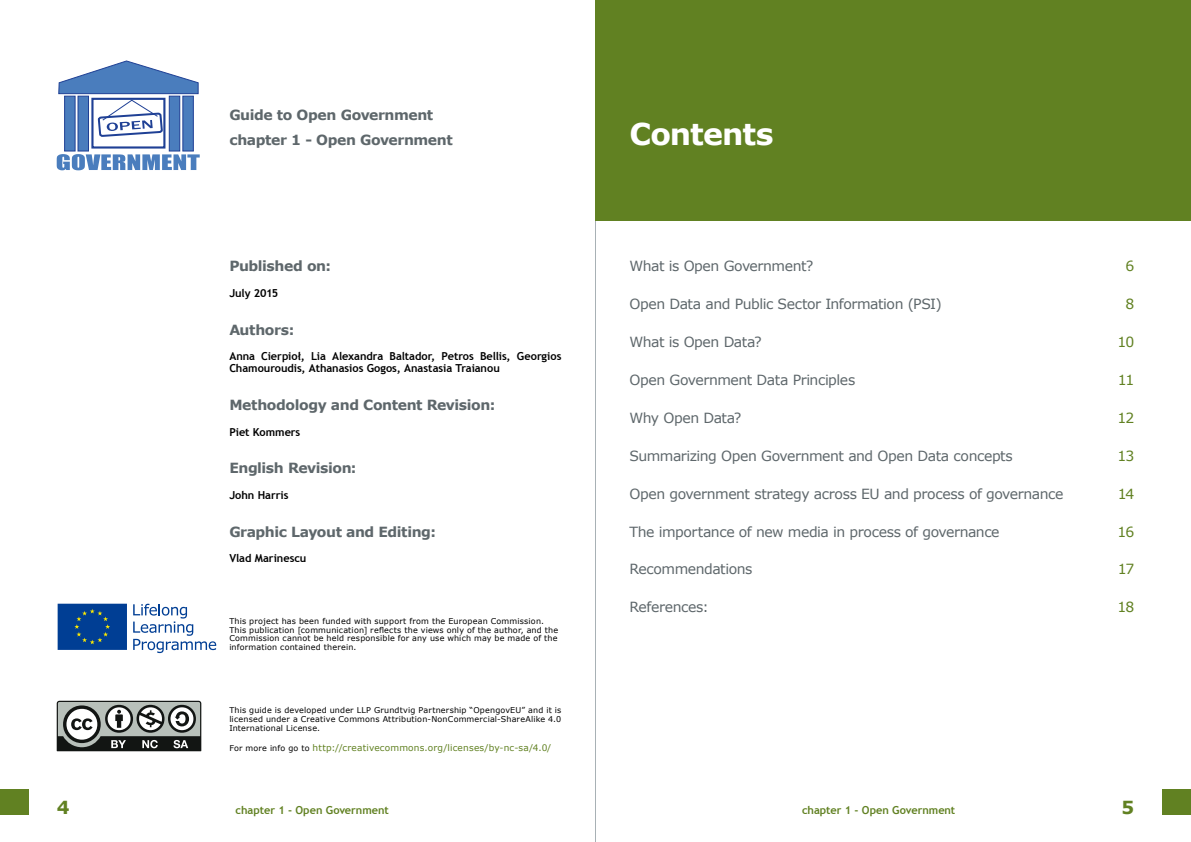
<style>
.page{position:relative;width:1191px;height:842px;background:#fff}
.page>*{position:absolute;margin:0;border:0;box-sizing:border-box;transform-origin:0 0}
.TOC_title{font:700 30px "Verdana";letter-spacing:-.03em;color:#fff}
.heading_1{font:700 18px "Verdana";color:#618122}
.t1{font:14px "Verdana";letter-spacing:-.03em;color:#5e676b}
.heading_2{font:700 14px/25.3px "Verdana";letter-spacing:-.03em;color:#5e676b}
.t2{font:14px "Verdana";letter-spacing:-.085em;color:#618122}
.display_body{font:700 11px/12.6px "Trebuchet MS";letter-spacing:-.005em;color:#000}
.t3{font:700 11px "Trebuchet MS";letter-spacing:-.005em;color:#618122}
.t4{font:9px "Verdana";letter-spacing:.02em;color:#618122}
.t5{font:8px/8.8px "Verdana";letter-spacing:.025em;color:#000;text-align:justify}
.s1{font-size:8px;color:#000}
</style>
<div class="page">
<div style="left:1162px;top:789px;width:29px;height:25px;background:#618122"></div>
<div style="left:0;top:789px;width:28px;height:25px;background:#618122"></div>
<hr style="left:595px;top:0;width:1px;height:842px;background:#a8b1b5">
<div style="left:595px;top:0;width:596px;height:221px;background:#618122"></div>
<svg style="left:57px;top:701px;width:145px;height:51px"></svg>
<svg style="left:57px;top:154px;width:143px;height:16px"></svg>
<div style="left:64px;top:96px;width:11px;height:55px;background:#4a7dbd;border:1px solid #1f4095"></div>
<div style="left:91px;top:98px;width:74px;height:51px;border:2px solid #1f4095"></div>
<svg style="left:59px;top:61px;width:139px;height:77px"></svg>
<div style="left:183px;top:96px;width:10px;height:55px;background:#4a7dbd;border:1px solid #1f4095"></div>
<div style="left:78px;top:96px;width:11px;height:55px;background:#4a7dbd;border:1px solid #1f4095"></div>
<div style="left:169px;top:96px;width:11px;height:55px;background:#4a7dbd;border:1px solid #1f4095"></div>
<svg style="left:57px;top:603px;width:159px;height:50px"></svg>
<p class="heading_2" style="left:229px;top:102px;width:225px">Guide to Open Government chapter 1 - Open Government</p>
<p class="heading_2" style="left:229px;top:253px;width:103px">Published on:</p>
<p class="display_body" style="left:229px;top:286px;width:50px">July 2015</p>
<p class="heading_2" style="left:229px;top:316px;width:66px">Authors:</p>
<p class="display_body" style="left:229px;top:350px;width:333px">Anna Cierpioł, Lia Alexandra Baltador, Petros Bellis, Georgios<br>Chamouroudis, Athanasios Gogos, Anastasia Traianou</p>
<p class="heading_2" style="left:229px;top:392px;width:267px">Methodology and Content Revision:</p>
<p class="display_body" style="left:229px;top:425px;width:73px">Piet Kommers</p>
<p class="heading_2" style="left:229px;top:455px;width:129px">English Revision:</p>
<p class="display_body" style="left:229px;top:488px;width:61px">John Harris</p>
<p class="heading_2" style="left:229px;top:518px;width:208px">Graphic Layout and Editing:</p>
<p class="display_body" style="left:229px;top:552px;width:79px">Vlad Marinescu</p>
<p class="t5" style="left:229px;top:616px;width:316px">This project has been funded with support from the European Commission.</p>
<p class="t5" style="left:229px;top:625px;width:330px">This publication [communication] reflects the views only of the author, and the Commission cannot be held responsible for any use which may be made of the information contained therein.</p>
<p class="t5" style="left:229px;top:706px;width:333px">This guide is developed under LLP Grundtvig Partnership “OpengovEU” and it is licensed under a Creative Commons Attribution-NonCommercial-ShareAlike 4.0<br>International License.</p>
<p class="t4" style="left:229px;top:742px;width:323px"><span class="s1">For more info go to</span> http://creativecommons.org/licenses/by-nc-sa/4.0/</p>
<p class="TOC_title" style="left:629px;top:113px;width:145px">Contents</p>
<p class="t1" style="left:629px;top:257px;width:185px">What is Open Government?</p>
<p class="t2" style="left:1125px;top:257px;width:10px">6</p>
<p class="t1" style="left:629px;top:295px;width:314px">Open Data and Public Sector Information (PSI)</p>
<p class="t2" style="left:1125px;top:295px;width:10px">8</p>
<p class="t1" style="left:629px;top:332px;width:134px">What is Open Data?</p>
<p class="t2" style="left:1117px;top:332px;width:18px">10</p>
<p class="t1" style="left:629px;top:370px;width:227px">Open Government Data Principles</p>
<p class="t2" style="left:1117px;top:370px;width:18px">11</p>
<p class="t1" style="left:629px;top:408px;width:113px">Why Open Data?</p>
<p class="t2" style="left:1117px;top:408px;width:18px">12</p>
<p class="t1" style="left:629px;top:446px;width:385px">Summarizing Open Government and Open Data concepts</p>
<p class="t2" style="left:1117px;top:446px;width:18px">13</p>
<p class="t1" style="left:629px;top:484px;width:435px">Open government strategy across EU and process of governance</p>
<p class="t2" style="left:1117px;top:484px;width:18px">14</p>
<p class="t1" style="left:629px;top:522px;width:372px">The importance of new media in process of governance</p>
<p class="t2" style="left:1117px;top:522px;width:18px">16</p>
<p class="t1" style="left:629px;top:560px;width:124px">Recommendations</p>
<p class="t2" style="left:1117px;top:560px;width:18px">17</p>
<p class="t1" style="left:629px;top:598px;width:81px">References:</p>
<p class="t2" style="left:1117px;top:598px;width:18px">18</p>
<p class="heading_1" style="left:57px;top:795px;width:14px">4</p>
<h3 class="t3" style="left:236px;top:804px;width:155px">chapter 1 - Open Government</h3>
<h3 class="t3" style="left:802px;top:804px;width:155px">chapter 1 - Open Government</h3>
<p class="heading_1" style="left:1121px;top:795px;width:14px">5</p>
</div>
